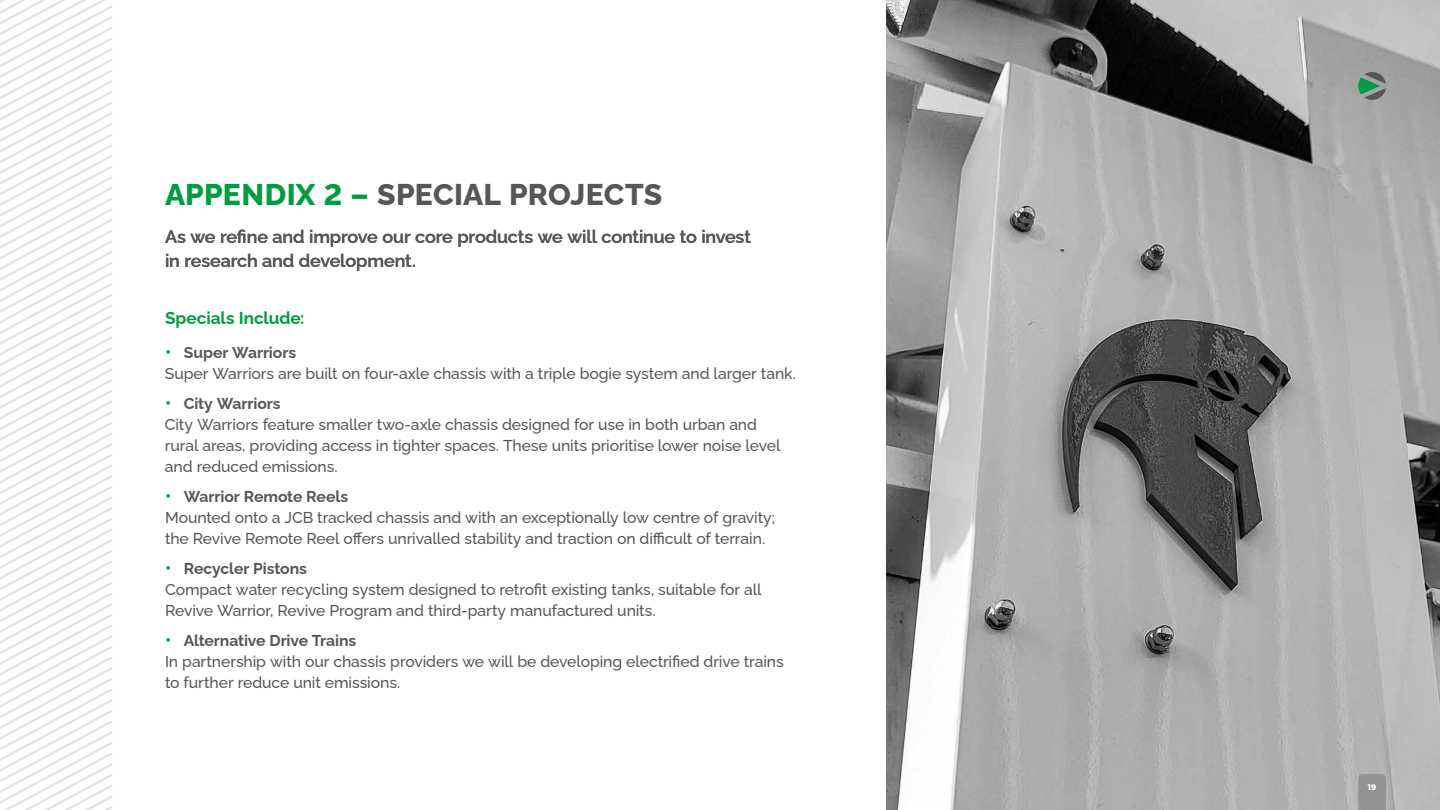
<style>
.page{position:relative;width:1440px;height:810px;background:#fff}
.page>*{position:absolute;margin:0;border:0;box-sizing:border-box;transform-origin:0 0}
.t1{font:800 30px "Raleway";letter-spacing:.005em;color:#575756}
.t2{font:600 18px/24px "Raleway";letter-spacing:-.01em;color:#575756}
.t3{font:700 17.25px "Raleway";letter-spacing:-.005em;color:#009c43}
.t4{font:500 15.75px/21px "Raleway";letter-spacing:-.005em;color:#575756}
.t5{font:800 7.95px "Montserrat";color:#fff}
.s1{color:#009c43}
.s2{font-weight:700;font-size:17.25px;color:#009c43}
.s3{font-weight:700}
</style>
<div class="page">
<svg style="left:0;top:0;width:113px;height:810px"></svg>
<img style="left:886px;top:0;width:554px;height:810px">
<svg style="left:1358px;top:72px;width:28px;height:28px"></svg>
<svg style="left:1358px;top:774px;width:28px;height:36px"></svg>
<h1 class="t1" style="left:165px;top:171px;width:499px"><span class="s1">APPENDIX 2 –</span> SPECIAL PROJECTS</h1>
<p class="t2" style="left:165px;top:223px;width:588px">As we refine and improve our core products we will continue to invest in research and development.</p>
<p class="t3" style="left:165px;top:304px;width:141px">Specials Include:</p>
<p class="t4" style="left:165px;top:340px;width:633px"><span class="s2">•</span> <span class="s3">Super Warriors<br></span>Super Warriors are built on four-axle chassis with a triple bogie system and larger tank.</p>
<p class="t4" style="left:165px;top:391px;width:617px"><span class="s2">•</span> <span class="s3">City Warriors<br></span>City Warriors feature smaller two-axle chassis designed for use in both urban and rural areas, providing access in tighter spaces. These units prioritise lower noise level and reduced emissions.</p>
<p class="t4" style="left:165px;top:484px;width:612px"><span class="s2">•</span> <span class="s3">Warrior Remote Reels<br></span>Mounted onto a JCB tracked chassis and with an exceptionally low centre of gravity; the Revive Remote Reel offers unrivalled stability and traction on difficult of terrain.</p>
<p class="t4" style="left:165px;top:556px;width:598px"><span class="s2">•</span> <span class="s3">Recycler Pistons<br></span>Compact water recycling system designed to retrofit existing tanks, suitable for all<br>Revive Warrior, Revive Program and third-party manufactured units.</p>
<p class="t4" style="left:165px;top:628px;width:620px"><span class="s2">•</span> <span class="s3">Alternative Drive Trains<br></span>In partnership with our chassis providers we will be developing electrified drive trains to further reduce unit emissions.</p>
<p class="t5" style="left:1368px;top:782px;width:10px">19</p>
</div>
